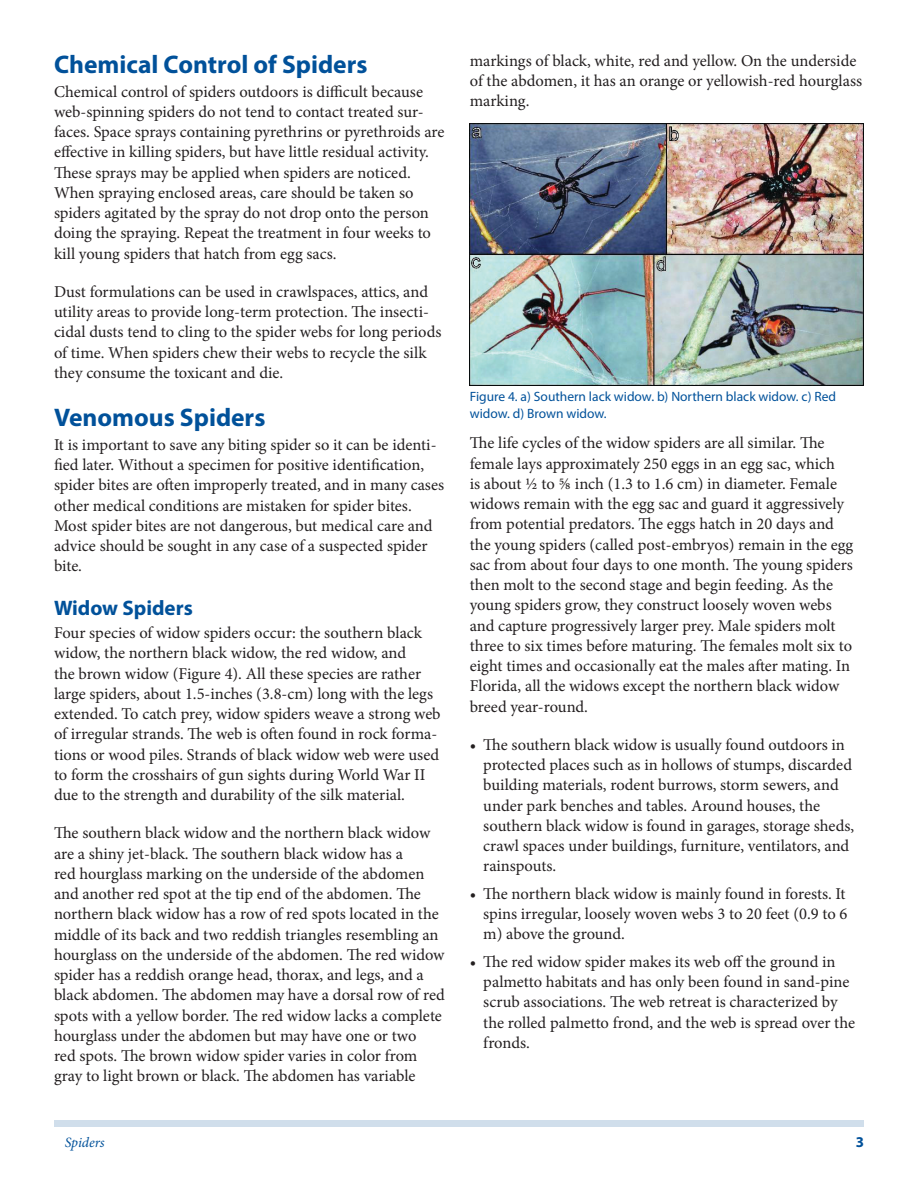
<style>
.page{position:relative;width:918px;height:1188px;background:#fff}
.page>*{position:absolute;margin:0;border:0;box-sizing:border-box;transform-origin:0 0}
.SectionHeading0{font:700 25.5px "Myriad Pro";color:#01519a}
.SectionHeading1{font:700 21px "Myriad Pro";color:#01519a}
.Paragraph{font:16.5px/20.2px "Minion Pro";letter-spacing:-.005em;color:#231f20}
.t1{font:700 15px "Myriad Pro";color:#01519a}
.RunningTitleItalics{font:italic 14.25px "Minion Pro";letter-spacing:-.005em;color:#01519a}
.t2{font:13.5px/16.5px "Myriad Pro";color:#01519a}
</style>
<div class="page">
<div style="left:54px;top:1120px;width:810px;height:7px;background:#d0deeb"></div>
<img style="left:470px;top:123px;width:394px;height:263px">
<p class="SectionHeading0" style="left:54px;top:48px;width:315px">Chemical Control of Spiders</p>
<p class="Paragraph" style="left:54px;top:81px;width:392px">Chemical control of spiders outdoors is difficult because web-spinning spiders do not tend to contact treated sur&shy;faces. Space sprays containing pyrethrins or pyrethroids are effective in killing spiders, but have little residual activity.<br>These sprays may be applied when spiders are noticed.<br>When spraying enclosed areas, care should be taken so spiders agitated by the spray do not drop onto the person doing the spraying. Repeat the treatment in four weeks to kill young spiders that hatch from egg sacs.</p>
<p class="Paragraph" style="left:54px;top:282px;width:389px">Dust formulations can be used in crawlspaces, attics, and utility areas to provide long-term protection. The insecti&shy;cidal dusts tend to cling to the spider webs for long periods of time. When spiders chew their webs to recycle the silk they consume the toxicant and die.</p>
<p class="SectionHeading0" style="left:54px;top:401px;width:213px">Venomous Spiders</p>
<p class="Paragraph" style="left:54px;top:435px;width:392px">It is important to save any biting spider so it can be identi&shy;fied later. Without a specimen for positive identification, spider bites are often improperly treated, and in many cases other medical conditions are mistaken for spider bites.<br>Most spider bites are not dangerous, but medical care and advice should be sought in any case of a suspected spider bite.</p>
<p class="SectionHeading1" style="left:54px;top:594px;width:140px">Widow Spiders</p>
<p class="Paragraph" style="left:54px;top:623px;width:388px">Four species of widow spiders occur: the southern black widow, the northern black widow, the red widow, and<br>the brown widow (Figure 4). All these species are rather large spiders, about 1.5-inches (3.8-cm) long with the legs extended. To catch prey, widow spiders weave a strong web of irregular strands. The web is often found in rock forma&shy;tions or wood piles. Strands of black widow web were used to form the crosshairs of gun sights during World War II due to the strength and durability of the silk material.</p>
<p class="Paragraph" style="left:54px;top:823px;width:392px">The southern black widow and the northern black widow are a shiny jet-black. The southern black widow has a<br>red hourglass marking on the underside of the abdomen and another red spot at the tip end of the abdomen. The northern black widow has a row of red spots located in the middle of its back and two reddish triangles resembling an hourglass on the underside of the abdomen. The red widow spider has a reddish orange head, thorax, and legs, and a black abdomen. The abdomen may have a dorsal row of red spots with a yellow border. The red widow lacks a complete hourglass under the abdomen but may have one or two<br>red spots. The brown widow spider varies in color from gray to light brown or black. The abdomen has variable</p>
<p class="Paragraph" style="left:470px;top:51px;width:394px">markings of black, white, red and yellow. On the underside of the abdomen, it has an orange or yellowish-red hourglass marking.</p>
<p class="t2" style="left:470px;top:388px;width:368px">Figure 4. a) Southern lack widow. b) Northern black widow. c) Red widow. d) Brown widow.</p>
<p class="Paragraph" style="left:470px;top:433px;width:385px">The life cycles of the widow spiders are all similar. The female lays approximately 250 eggs in an egg sac, which<br>is about 1/2 to 5/8 inch (1.3 to 1.6 cm) in diameter. Female widows remain with the egg sac and guard it aggressively from potential predators. The eggs hatch in 20 days and the young spiders (called post-embryos) remain in the egg sac from about four days to one month. The young spiders then molt to the second stage and begin feeding. As the young spiders grow, they construct loosely woven webs and capture progressively larger prey. Male spiders molt three to six times before maturing. The females molt six to eight times and occasionally eat the males after mating. In Florida, all the widows except the northern black widow breed year-round.</p>
<p class="Paragraph" style="left:483px;top:735px;width:372px;text-indent:-14px">• The southern black widow is usually found outdoors in protected places such as in hollows of stumps, discarded building materials, rodent burrows, storm sewers, and under park benches and tables. Around houses, the southern black widow is found in garages, storage sheds, crawl spaces under buildings, furniture, ventilators, and rainspouts.</p>
<p class="Paragraph" style="left:483px;top:884px;width:366px;text-align:justify;text-indent:-14px">• The northern black widow is mainly found in forests. It spins irregular, loosely woven webs 3 to 20 feet (0.9 to 6 m) above the ground.</p>
<p class="Paragraph" style="left:483px;top:952px;width:373px;text-indent:-14px">• The red widow spider makes its web off the ground in palmetto habitats and has only been found in sand-pine scrub associations. The web retreat is characterized by the rolled palmetto frond, and the web is spread over the fronds.</p>
<p class="RunningTitleItalics" style="left:65px;top:1133px;width:41px">Spiders</p>
<p class="t1" style="left:856px;top:1133px;width:10px">3</p>
</div>
